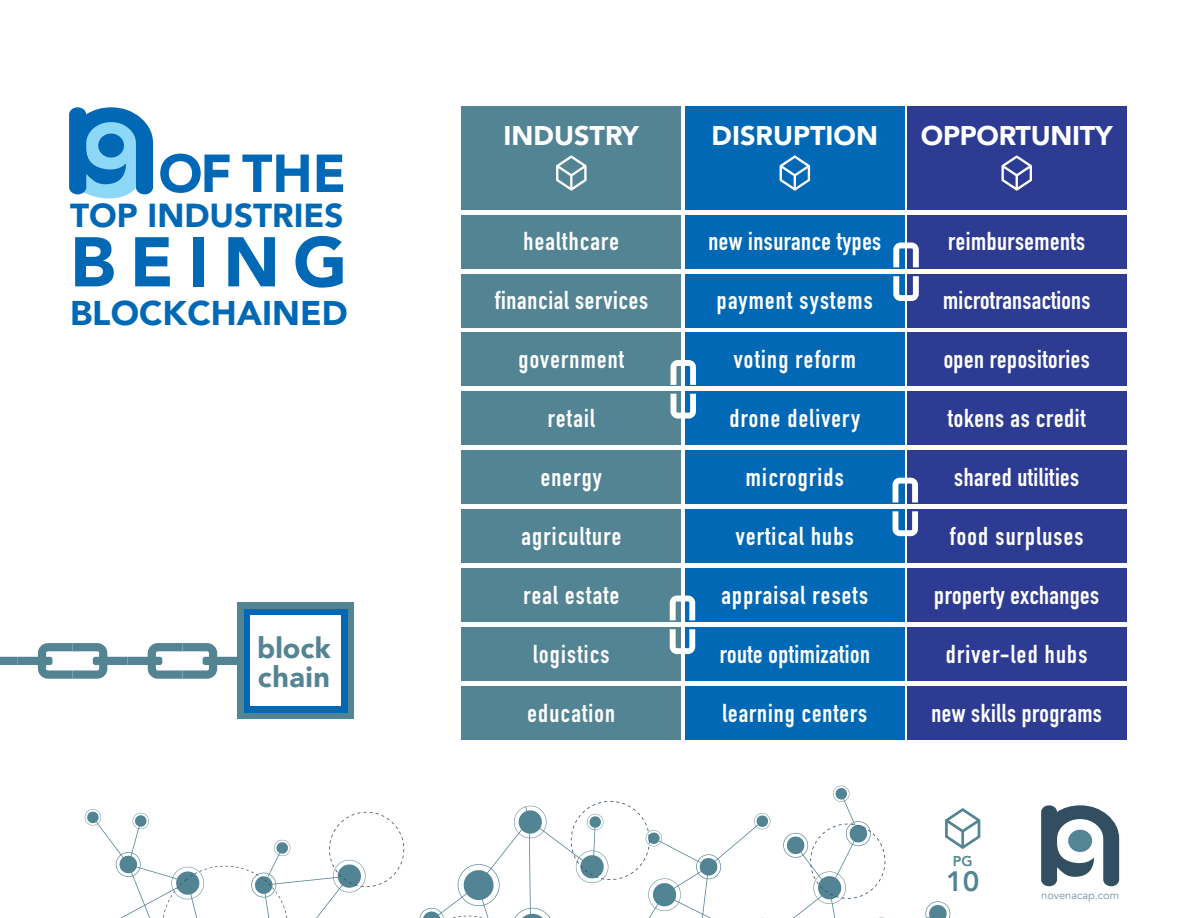
<style>
.page{position:relative;width:1188px;height:918px;background:#fff}
.page>*{position:absolute;margin:0;border:0;box-sizing:border-box;transform-origin:0 0}
.t1{font:900 69.45px "Avenir";letter-spacing:.21em;color:#0168b5}
.t2{font:900 52.95px "Avenir";color:#0168b5}
.t3{font:900 34.2px "Avenir";color:#0168b5}
.t4{font:900 33.15px "Avenir";color:#0168b5}
.t5{font:900 28.8px/29.2px "Avenir";letter-spacing:.02em;color:#538494}
.t6{font:800 28.05px "Avenir";color:#538494}
.t7{font:900 27px "Avenir";color:#fff}
.t8{font:700 25.5px "DIN Condensed";letter-spacing:.04em;color:#fff}
.t9{font:700 25.5px "DIN Condensed";letter-spacing:.02em;color:#fff}
.t10{font:700 25.5px "DIN Condensed";letter-spacing:.01em;color:#fff}
.t11{font:800 14.25px "Avenir";color:#538494}
.t12{font:10.95px "Avenir";color:#7496a4}
</style>
<div class="page">
<div style="left:238px;top:603px;width:116px;height:116px;background:#538494"></div>
<div style="left:244px;top:609px;width:103px;height:104px;background:#0168b5"></div>
<div style="left:250px;top:616px;width:91px;height:90px;background:#fff"></div>
<svg style="left:0;top:643px;width:237px;height:36px"></svg>
<div style="left:461px;top:106px;width:220px;height:103px;background:#538494"></div>
<div style="left:461px;top:215px;width:220px;height:53px;background:#538494"></div>
<div style="left:461px;top:451px;width:220px;height:53px;background:#538494"></div>
<div style="left:461px;top:333px;width:220px;height:53px;background:#538494"></div>
<div style="left:461px;top:568px;width:220px;height:54px;background:#538494"></div>
<div style="left:461px;top:274px;width:220px;height:53px;background:#538494"></div>
<div style="left:461px;top:509px;width:220px;height:54px;background:#538494"></div>
<div style="left:461px;top:392px;width:220px;height:53px;background:#538494"></div>
<div style="left:461px;top:627px;width:220px;height:54px;background:#538494"></div>
<div style="left:461px;top:687px;width:220px;height:53px;background:#538494"></div>
<div style="left:685px;top:106px;width:220px;height:103px;background:#0168b5"></div>
<div style="left:685px;top:215px;width:220px;height:53px;background:#0168b5"></div>
<div style="left:685px;top:451px;width:220px;height:53px;background:#0168b5"></div>
<div style="left:685px;top:333px;width:220px;height:53px;background:#0168b5"></div>
<div style="left:685px;top:568px;width:220px;height:54px;background:#0168b5"></div>
<div style="left:685px;top:274px;width:220px;height:53px;background:#0168b5"></div>
<div style="left:685px;top:509px;width:220px;height:54px;background:#0168b5"></div>
<div style="left:685px;top:392px;width:220px;height:53px;background:#0168b5"></div>
<div style="left:685px;top:627px;width:220px;height:54px;background:#0168b5"></div>
<div style="left:685px;top:687px;width:220px;height:53px;background:#0168b5"></div>
<div style="left:907px;top:106px;width:220px;height:103px;background:#2d3c92"></div>
<div style="left:907px;top:215px;width:220px;height:53px;background:#2d3c92"></div>
<div style="left:907px;top:451px;width:220px;height:53px;background:#2d3c92"></div>
<div style="left:907px;top:333px;width:220px;height:53px;background:#2d3c92"></div>
<div style="left:907px;top:568px;width:220px;height:54px;background:#2d3c92"></div>
<div style="left:907px;top:274px;width:220px;height:53px;background:#2d3c92"></div>
<div style="left:907px;top:509px;width:220px;height:54px;background:#2d3c92"></div>
<div style="left:907px;top:392px;width:220px;height:53px;background:#2d3c92"></div>
<div style="left:907px;top:627px;width:220px;height:54px;background:#2d3c92"></div>
<div style="left:907px;top:687px;width:220px;height:53px;background:#2d3c92"></div>
<svg style="left:556px;top:155px;width:31px;height:36px"></svg>
<svg style="left:780px;top:155px;width:30px;height:36px"></svg>
<svg style="left:1001px;top:155px;width:31px;height:36px"></svg>
<svg style="left:69px;top:107px;width:84px;height:91px;background:#4498d0"></svg>
<svg style="left:670px;top:596px;width:25px;height:24px"></svg>
<svg style="left:893px;top:478px;width:25px;height:25px"></svg>
<svg style="left:671px;top:360px;width:25px;height:25px"></svg>
<svg style="left:893px;top:243px;width:26px;height:24px"></svg>
<svg style="left:670px;top:629px;width:25px;height:25px"></svg>
<svg style="left:893px;top:511px;width:25px;height:25px"></svg>
<svg style="left:671px;top:394px;width:25px;height:25px"></svg>
<svg style="left:893px;top:276px;width:26px;height:25px"></svg>
<svg style="left:84px;top:785px;width:897px;height:133px"></svg>
<svg style="left:810px;top:824px;width:75px;height:75px"></svg>
<svg style="left:571px;top:801px;width:79px;height:79px"></svg>
<svg style="left:329px;top:812px;width:75px;height:75px"></svg>
<svg style="left:163px;top:866px;width:124px;height:52px"></svg>
<svg style="left:453px;top:916px;width:34px;height:2px"></svg>
<svg style="left:945px;top:808px;width:35px;height:41px"></svg>
<svg style="left:1041px;top:805px;width:78px;height:81px"></svg>
<h2 class="t2" style="left:158px;top:128px;width:189px">OF THE</h2>
<h3 class="t4" style="left:70px;top:187px;width:275px">TOP INDUSTRIES</h3>
<h1 class="t1" style="left:70px;top:203px;width:279px">BEING</h1>
<h3 class="t3" style="left:70px;top:284px;width:279px">BLOCKCHAINED</h3>
<p class="t5" style="left:257px;top:633px;width:75px">block chain</p>
<p class="t7" style="left:504px;top:113px;width:137px">INDUSTRY</p>
<p class="t7" style="left:712px;top:113px;width:168px">DISRUPTION</p>
<p class="t7" style="left:921px;top:113px;width:193px">OPPORTUNITY</p>
<p class="t8" style="left:524px;top:224px;width:97px">healthcare</p>
<p class="t9" style="left:708px;top:224px;width:174px">new insurance types</p>
<p class="t9" style="left:948px;top:224px;width:138px">reimbursements</p>
<p class="t8" style="left:495px;top:283px;width:155px">financial services</p>
<p class="t8" style="left:717px;top:283px;width:157px">payment systems</p>
<p class="t10" style="left:943px;top:283px;width:149px">microtransactions</p>
<p class="t8" style="left:519px;top:342px;width:107px">government</p>
<p class="t8" style="left:734px;top:342px;width:123px">voting reform</p>
<p class="t9" style="left:944px;top:342px;width:148px">open repositories</p>
<p class="t8" style="left:548px;top:401px;width:49px">retail</p>
<p class="t8" style="left:730px;top:401px;width:132px">drone delivery</p>
<p class="t8" style="left:948px;top:401px;width:139px">tokens as credit</p>
<p class="t8" style="left:541px;top:460px;width:63px">energy</p>
<p class="t8" style="left:746px;top:460px;width:99px">microgrids</p>
<p class="t9" style="left:954px;top:460px;width:126px">shared utilities</p>
<p class="t8" style="left:522px;top:519px;width:101px">agriculture</p>
<p class="t8" style="left:736px;top:519px;width:119px">vertical hubs</p>
<p class="t8" style="left:950px;top:519px;width:135px">food surpluses</p>
<p class="t8" style="left:523px;top:578px;width:97px">real estate</p>
<p class="t8" style="left:722px;top:578px;width:148px">appraisal resets</p>
<p class="t9" style="left:934px;top:578px;width:166px">property exchanges</p>
<p class="t8" style="left:533px;top:636px;width:78px">logistics</p>
<p class="t8" style="left:528px;top:696px;width:89px">education</p>
<p class="t9" style="left:720px;top:636px;width:152px">route optimization</p>
<p class="t8" style="left:722px;top:696px;width:146px">learning centers</p>
<p class="t8" style="left:946px;top:636px;width:143px">driver-led hubs</p>
<p class="t9" style="left:932px;top:696px;width:172px">new skills programs</p>
<p class="t11" style="left:953px;top:850px;width:21px">PG</p>
<p class="t6" style="left:946px;top:859px;width:35px">10</p>
<p class="t12" style="left:1041px;top:889px;width:79px">novenacap.com</p>
</div>
